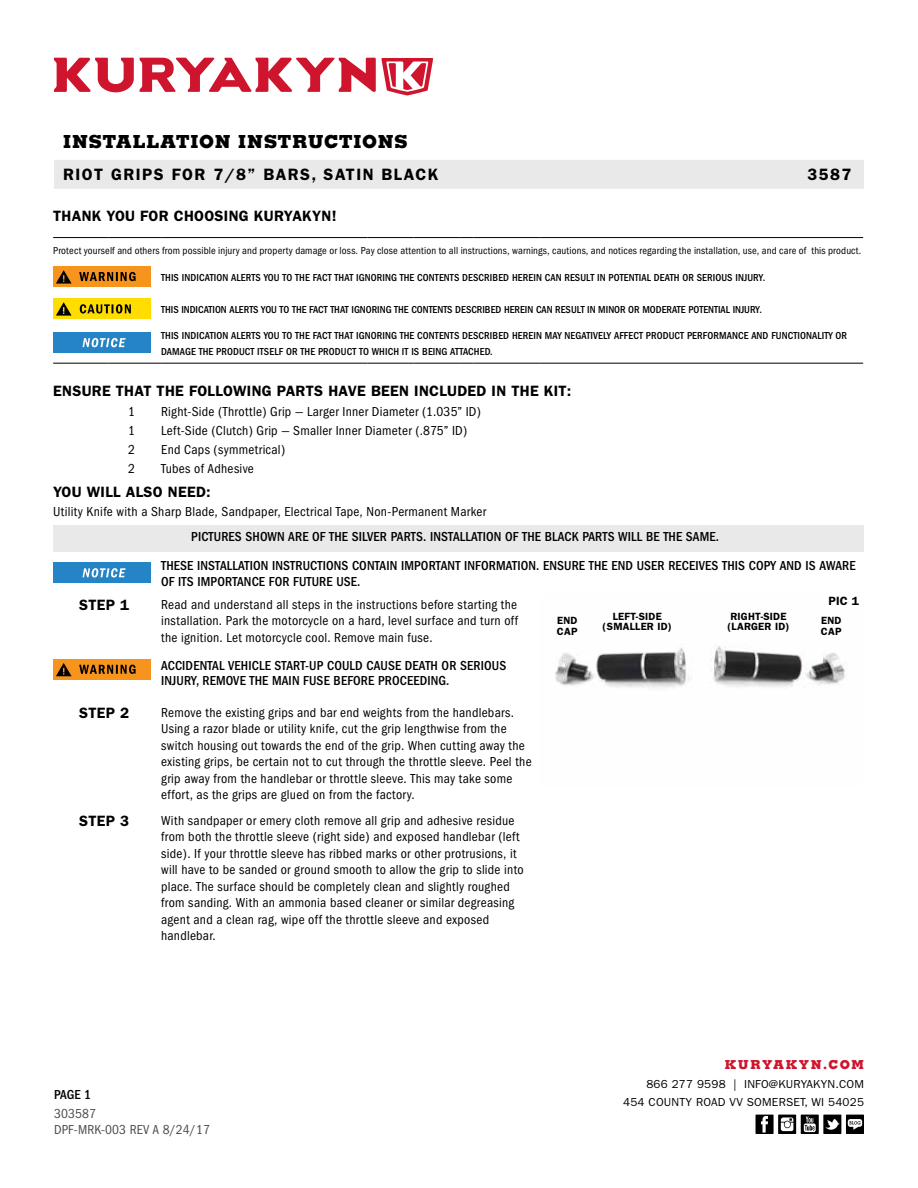
<style>
.page{position:relative;width:918px;height:1188px;background:#fff}
.page>*{position:absolute;margin:0;border:0;box-sizing:border-box;transform-origin:0 0}
.t1{font:800 18px "Memphis";letter-spacing:.04em;color:#000}
.t2{font:600 16.5px "Franklin Gothic";letter-spacing:.09em;color:#000}
.t3{font:600 15px "Franklin Gothic";letter-spacing:.02em;color:#000}
.t4{font:condensed 13.5px/16.5px "Franklin Gothic";letter-spacing:.02em;color:#000}
.t5{font:500 condensed 13.5px/15.8px "Franklin Gothic";letter-spacing:.01em;color:#000}
.t6{font:condensed 13.5px/15.8px "Franklin Gothic";letter-spacing:.01em;color:#4d4d4f}
.t7{font:800 12.3px "Memphis";letter-spacing:.12em;color:#ce152d}
.t8{font:600 12px "Franklin Gothic";color:#000}
.t9{font:11.7px/18px "Franklin Gothic";letter-spacing:.02em;color:#000;text-align:right}
.t10{font:500 condensed 10.5px/15.8px "Franklin Gothic";letter-spacing:.01em;color:#000}
.t11{font:condensed 10.5px "Franklin Gothic";letter-spacing:.015em;color:#000}
.t12{font:600 10.5px/10.5px "Franklin Gothic";letter-spacing:.02em;color:#000}
</style>
<div class="page">
<svg style="left:54px;top:58px;width:379px;height:38px"></svg>
<div style="left:54px;top:160px;width:810px;height:29px;background:#e9e9ea"></div>
<div style="left:846px;top:1115px;width:18px;height:19px;background:#000"></div>
<svg style="left:848px;top:1119px;width:14px;height:11px"></svg>
<svg style="left:778px;top:1115px;width:18px;height:19px"></svg>
<svg style="left:781px;top:1117px;width:12px;height:14px"></svg>
<div style="left:756px;top:1115px;width:18px;height:19px;background:#000"></div>
<svg style="left:761px;top:1116px;width:7px;height:17px"></svg>
<svg style="left:801px;top:1115px;width:18px;height:19px"></svg>
<svg style="left:804px;top:1117px;width:12px;height:15px"></svg>
<div style="left:823px;top:1115px;width:18px;height:19px;background:#000"></div>
<svg style="left:825px;top:1119px;width:15px;height:11px"></svg>
<hr style="left:53px;top:237px;width:55px;height:1px;background:#000">
<hr style="left:108px;top:237px;width:53px;height:1px;background:#000">
<hr style="left:161px;top:237px;width:207px;height:1px;background:#000">
<hr style="left:368px;top:237px;width:45px;height:1px;background:#000">
<hr style="left:413px;top:237px;width:46px;height:1px;background:#000">
<svg style="left:459px;top:237px;width:14px;height:1px"></svg>
<hr style="left:473px;top:237px;width:66px;height:1px;background:#000">
<hr style="left:539px;top:237px;width:324px;height:1px;background:#000">
<hr style="left:53px;top:363px;width:55px;height:1px;background:#000">
<hr style="left:108px;top:363px;width:53px;height:1px;background:#000">
<hr style="left:161px;top:363px;width:207px;height:1px;background:#000">
<hr style="left:368px;top:363px;width:45px;height:1px;background:#000">
<hr style="left:413px;top:363px;width:46px;height:1px;background:#000">
<svg style="left:459px;top:363px;width:14px;height:1px"></svg>
<hr style="left:473px;top:363px;width:66px;height:1px;background:#000">
<hr style="left:539px;top:363px;width:324px;height:1px;background:#000">
<div style="left:53px;top:267px;width:97px;height:20px;background:#f7941e"></div>
<svg style="left:79px;top:272px;width:57px;height:9px"></svg>
<svg style="left:56px;top:270px;width:16px;height:14px"></svg>
<div style="left:53px;top:299px;width:97px;height:20px;background:#fd0"></div>
<svg style="left:56px;top:302px;width:16px;height:14px"></svg>
<svg style="left:80px;top:304px;width:51px;height:10px"></svg>
<div style="left:53px;top:333px;width:97px;height:20px;background:#2484c6"></div>
<svg style="left:83px;top:338px;width:43px;height:9px"></svg>
<div style="left:53px;top:563px;width:97px;height:20px;background:#2484c6"></div>
<svg style="left:83px;top:568px;width:43px;height:9px"></svg>
<img style="left:555px;top:644px;width:290px;height:44px">
<div style="left:53px;top:660px;width:97px;height:20px;background:#f7941e"></div>
<svg style="left:79px;top:665px;width:57px;height:9px"></svg>
<svg style="left:56px;top:663px;width:16px;height:13px"></svg>
<div style="left:53px;top:525px;width:810px;height:27px;background:#e9e9ea"></div>
<h1 class="t1" style="left:63px;top:130px;width:346px">INSTALLATION INSTRUCTIONS</h1>
<p class="t2" style="left:63px;top:165px;width:377px">RIOT GRIPS FOR 7/8” BARS, SATIN BLACK</p>
<p class="t2" style="left:807px;top:165px;width:46px">3587</p>
<p class="t3" style="left:53px;top:207px;width:285px">THANK YOU FOR CHOOSING KURYAKYN!</p>
<p class="t11" style="left:53px;top:245px;width:810px">Protect yourself and others from possible injury and property damage or loss. Pay close attention to all instructions, warnings, cautions, and notices regarding the installation, use, and care of this product.</p>
<p class="t10" style="left:161px;top:270px;width:606px">THIS INDICATION ALERTS YOU TO THE FACT THAT IGNORING THE CONTENTS DESCRIBED HEREIN CAN RESULT IN POTENTIAL DEATH OR SERIOUS INJURY.</p>
<p class="t10" style="left:161px;top:302px;width:602px">THIS INDICATION ALERTS YOU TO THE FACT THAT IGNORING THE CONTENTS DESCRIBED HEREIN CAN RESULT IN MINOR OR MODERATE POTENTIAL INJURY.</p>
<p class="t10" style="left:161px;top:328px;width:687px">THIS INDICATION ALERTS YOU TO THE FACT THAT IGNORING THE CONTENTS DESCRIBED HEREIN MAY NEGATIVELY AFFECT PRODUCT PERFORMANCE AND FUNCTIONALITY OR<br>DAMAGE THE PRODUCT ITSELF OR THE PRODUCT TO WHICH IT IS BEING ATTACHED.</p>
<p class="t3" style="left:53px;top:382px;width:520px">ENSURE THAT THE FOLLOWING PARTS HAVE BEEN INCLUDED IN THE KIT:</p>
<p class="t4" style="left:128px;top:404px;width:8px">1</p>
<p class="t4" style="left:161px;top:404px;width:321px">Right-Side (Throttle) Grip — Larger Inner Diameter (1.035” ID)</p>
<p class="t4" style="left:128px;top:423px;width:8px">1</p>
<p class="t4" style="left:161px;top:423px;width:308px">Left-Side (Clutch) Grip — Smaller Inner Diameter (.875” ID)</p>
<p class="t4" style="left:128px;top:441px;width:8px">2</p>
<p class="t4" style="left:161px;top:441px;width:126px">End Caps (symmetrical)</p>
<p class="t4" style="left:128px;top:460px;width:8px">2</p>
<p class="t4" style="left:161px;top:460px;width:94px">Tubes of Adhesive</p>
<p class="t3" style="left:53px;top:483px;width:159px">YOU WILL ALSO NEED:</p>
<p class="t4" style="left:53px;top:503px;width:434px">Utility Knife with a Sharp Blade, Sandpaper, Electrical Tape, Non-Permanent Marker</p>
<p class="t5" style="left:191px;top:529px;width:529px">PICTURES SHOWN ARE OF THE SILVER PARTS. INSTALLATION OF THE BLACK PARTS WILL BE THE SAME.</p>
<p class="t5" style="left:161px;top:558px;width:696px">THESE INSTALLATION INSTRUCTIONS CONTAIN IMPORTANT INFORMATION. ENSURE THE END USER RECEIVES THIS COPY AND IS AWARE<br>OF ITS IMPORTANCE FOR FUTURE USE.</p>
<p class="t3" style="left:79px;top:596px;width:52px">STEP 1</p>
<p class="t4" style="left:161px;top:596px;width:358px;text-align:justify">Read and understand all steps in the instructions before starting the installation. Park the motorcycle on a hard, level surface and turn off the ignition. Let motorcycle cool. Remove main fuse.</p>
<p class="t5" style="left:161px;top:657px;width:347px">ACCIDENTAL VEHICLE START-UP COULD CAUSE DEATH OR SERIOUS<br>INJURY, REMOVE THE MAIN FUSE BEFORE PROCEEDING.</p>
<p class="t3" style="left:79px;top:704px;width:52px">STEP 2</p>
<p class="t4" style="left:161px;top:704px;width:372px">Remove the existing grips and bar end weights from the handlebars.<br>Using a razor blade or utility knife, cut the grip lengthwise from the switch housing out towards the end of the grip. When cutting away the existing grips, be certain not to cut through the throttle sleeve. Peel the grip away from the handlebar or throttle sleeve. This may take some effort, as the grips are glued on from the factory.</p>
<p class="t3" style="left:79px;top:812px;width:52px">STEP 3</p>
<p class="t4" style="left:161px;top:812px;width:364px">With sandpaper or emery cloth remove all grip and adhesive residue from both the throttle sleeve (right side) and exposed handlebar (left side). If your throttle sleeve has ribbed marks or other protrusions, it will have to be sanded or ground smooth to allow the grip to slide into place. The surface should be completely clean and slightly roughed from sanding. With an ammonia based cleaner or similar degreasing agent and a clean rag, wipe off the throttle sleeve and exposed handlebar.</p>
<p class="t8" style="left:828px;top:594px;width:32px">PIC 1</p>
<p class="t12" style="left:603px;top:611px;width:71px;text-align:center">LEFT-SIDE (SMALLER ID)</p>
<p class="t12" style="left:727px;top:611px;width:64px">RIGHT-SIDE (LARGER ID)</p>
<p class="t12" style="left:557px;top:615px;width:22px">END<br>CAP</p>
<p class="t12" style="left:821px;top:615px;width:22px">END<br>CAP</p>
<p class="t5" style="left:54px;top:1087px;width:39px">PAGE 1</p>
<p class="t6" style="left:54px;top:1106px;width:157px">303587<br>DPF-MRK-003 REV A 8/24/17</p>
<p class="t7" style="left:725px;top:1057px;width:141px">KURYAKYN.COM</p>
<p class="t9" style="left:623px;top:1076px;width:242px">866 277 9598 | INFO@KURYAKYN.COM<br>454 COUNTY ROAD VV SOMERSET, WI 54025</p>
</div>
